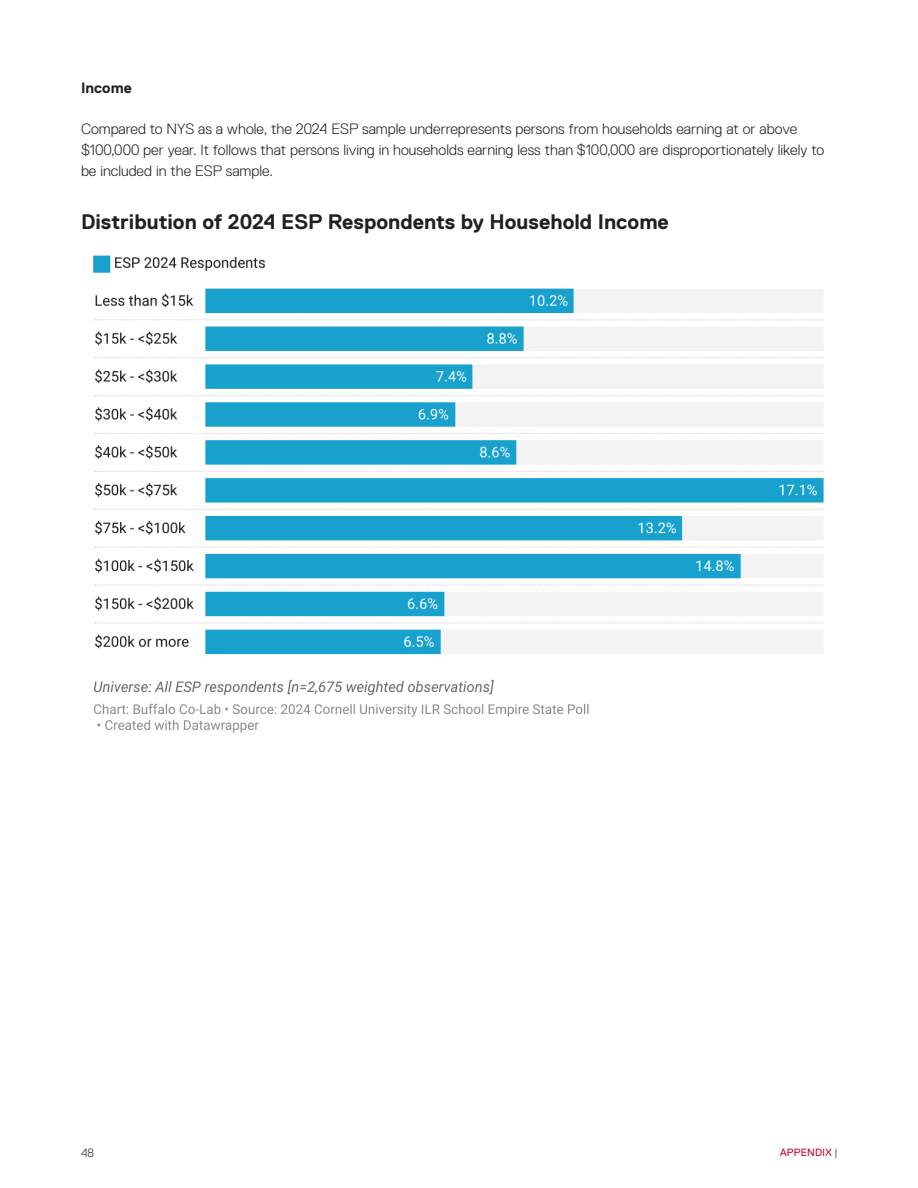
<style>
.page{position:relative;width:918px;height:1188px;background:#fff}
.page>*{position:absolute;margin:0;border:0;box-sizing:border-box;transform-origin:0 0}
.Section_Heading_3{font:700 21px "Replica Std";color:#231f20}
.Replica_Body{font:300 15px/21px "Replica Std";color:#231f20}
.Replica_Body-2{font:700 15px "Replica Std";color:#231f20}
.t1{font:300 12px "Replica Std";color:#231f20}
.t2{font:10.5px "Replica Std";letter-spacing:.01em;color:#c3102f}
.s1{font-weight:300;color:#231f20}
</style>
<div class="page">
<img style="left:93px;top:255px;width:731px;height:478px">
<p class="Replica_Body-2" style="left:81px;top:79px;width:52px">Income</p>
<p class="Replica_Body" style="left:81px;top:118px;width:745px">Compared to NYS as a whole, the 2024 ESP sample underrepresents persons from households earning at or above $100,000 per year. It follows that persons living in households earning less than $100,000 are disproportionately likely to be included in the ESP sample.</p>
<h1 class="Section_Heading_3" style="left:81px;top:210px;width:589px">Distribution of 2024 ESP Respondents by Household Income</h1>
<p class="t1" style="left:81px;top:1146px;width:14px">48</p>
<p class="t2" style="left:780px;top:1146px;width:59px">APPENDIX <span class="s1">|</span></p>
</div>
